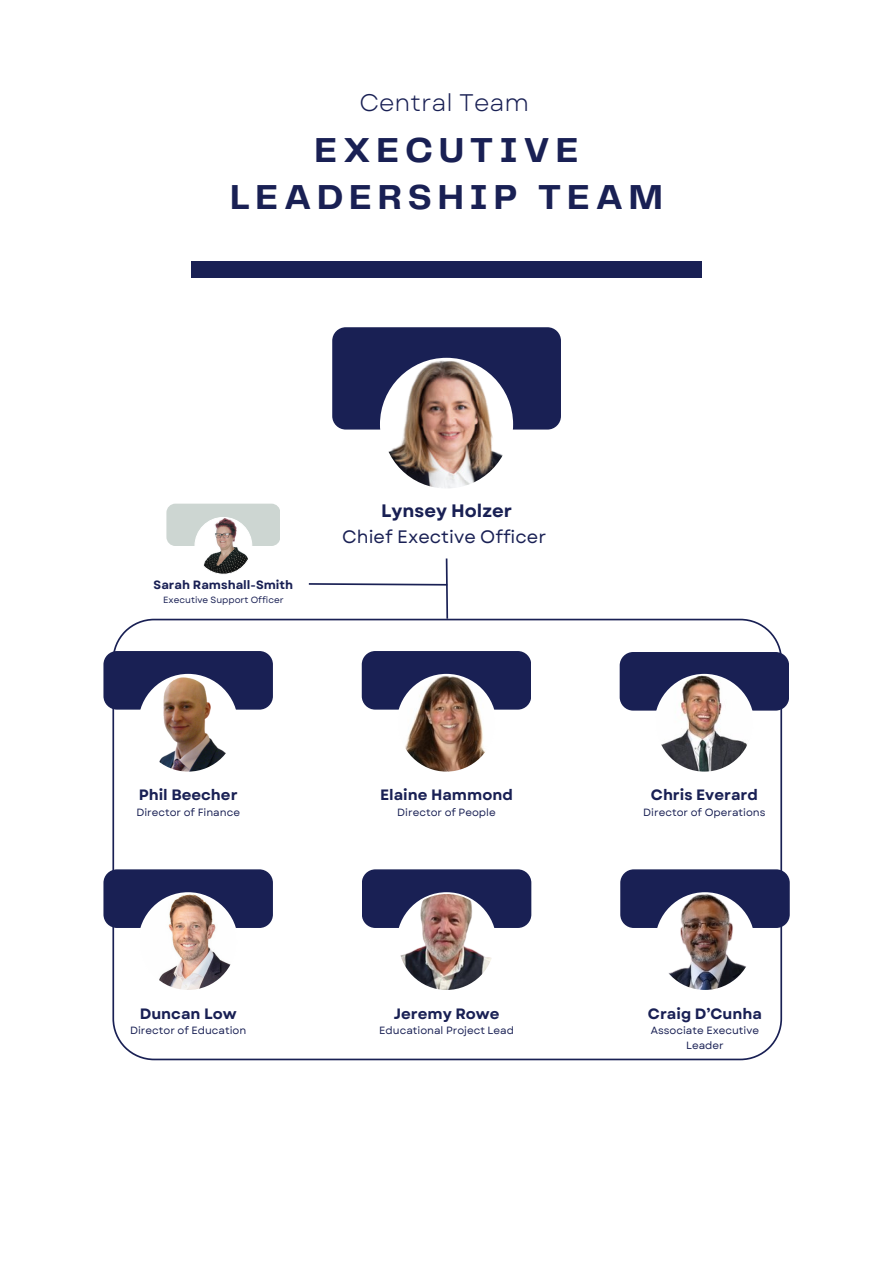
<style>
.page{position:relative;width:893px;height:1263px;background:#fff}
.page>*{position:absolute;margin:0;border:0;box-sizing:border-box;transform-origin:0 0}
.t1{font:700 36px/46.7px "Telegraf";letter-spacing:.16em;color:#192054;text-align:center}
.t2{font:24px "Garet";color:#192054}
.t3{font:18px "Garet";color:#192054}
.t4{font:700 18px "Garet";color:#192054}
.t5{font:700 15px "Garet";color:#192054}
.t6{font:700 12px "Garet";color:#192054}
.t7{font:10.5px "Garet";color:#192054}
.t8{font:9px "Garet";color:#192054}
</style>
<div class="page">
<svg style="left:112px;top:619px;width:670px;height:441px"></svg>
<div style="left:362px;top:651px;width:169px;height:59px;background:#192054;border-radius:13px"></div>
<div style="left:619px;top:652px;width:170px;height:59px;background:#192054;border-radius:14px"></div>
<svg style="left:397px;top:674px;width:99px;height:99px"></svg>
<img style="left:654px;top:674px;width:100px;height:99px">
<div style="left:103px;top:651px;width:170px;height:59px;background:#192054;border-radius:13px"></div>
<img style="left:138px;top:674px;width:100px;height:99px">
<div style="left:191px;top:261px;width:511px;height:17px;background:#192054"></div>
<div style="left:103px;top:869px;width:170px;height:59px;background:#192054;border-radius:13px"></div>
<img style="left:138px;top:892px;width:100px;height:100px">
<div style="left:362px;top:869px;width:169px;height:59px;background:#192054;border-radius:14px"></div>
<img style="left:397px;top:892px;width:99px;height:100px">
<div style="left:620px;top:869px;width:169px;height:59px;background:#192054;border-radius:14px"></div>
<img style="left:655px;top:892px;width:99px;height:100px">
<div style="left:332px;top:327px;width:229px;height:103px;background:#192054;border-radius:14px"></div>
<img style="left:380px;top:358px;width:133px;height:130px">
<div style="left:166px;top:504px;width:114px;height:42px;background:#cdd6d2;border-radius:9px"></div>
<svg style="left:194px;top:517px;width:58px;height:57px"></svg>
<svg style="left:307px;top:558px;width:142px;height:62px"></svg>
<p class="t2" style="left:359px;top:85px;width:171px">Central Team</p>
<p class="t1" style="left:230px;top:128px;width:434px">EXECUTIVE<br>LEADERSHIP TEAM</p>
<p class="t4" style="left:381px;top:498px;width:132px">Lynsey Holzer</p>
<p class="t6" style="left:154px;top:576px;width:141px">Sarah Ramshall-Smith</p>
<p class="t8" style="left:163px;top:594px;width:122px">Executive Support Officer</p>
<p class="t3" style="left:342px;top:523px;width:205px">Chief Exective Officer</p>
<p class="t5" style="left:139px;top:784px;width:100px">Phil Beecher</p>
<p class="t7" style="left:136px;top:804px;width:105px">Director of Finance</p>
<h5 class="t5" style="left:380px;top:784px;width:134px">Elaine Hammond</h5>
<p class="t7" style="left:397px;top:804px;width:100px">Director of People</p>
<h5 class="t5" style="left:140px;top:1003px;width:98px">Duncan Low</h5>
<h5 class="t7" style="left:130px;top:1023px;width:118px">Director of Education</h5>
<p class="t5" style="left:394px;top:1003px;width:107px">Jeremy Rowe</p>
<p class="t7" style="left:379px;top:1023px;width:136px">Educational Project Lead</p>
<p class="t5" style="left:651px;top:784px;width:108px">Chris Everard</p>
<h5 class="t7" style="left:643px;top:804px;width:124px">Director of Operations</h5>
<h5 class="t5" style="left:648px;top:1003px;width:116px">Craig D’Cunha</h5>
<h5 class="t7" style="left:651px;top:1023px;width:110px">Associate Executive</h5>
<p class="t7" style="left:686px;top:1037px;width:39px">Leader</p>
</div>
